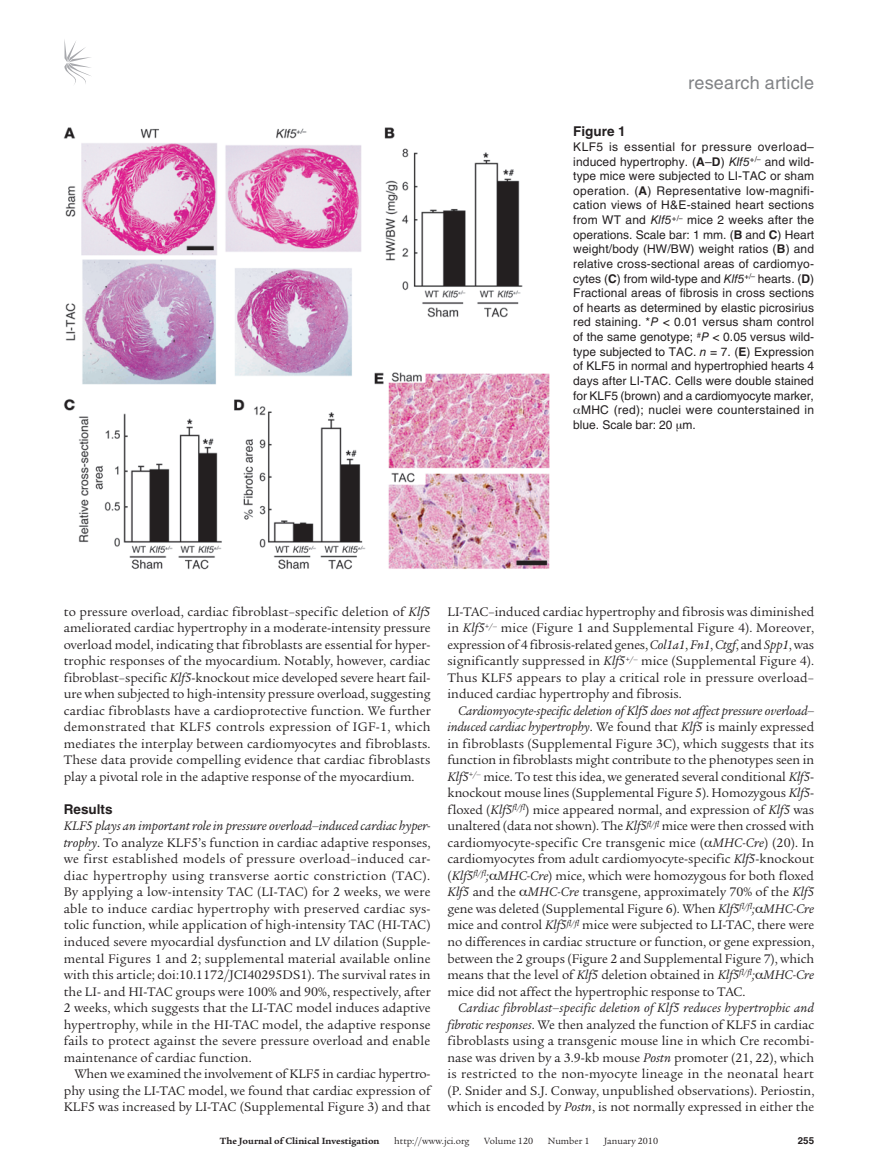
<style>
.page{position:relative;width:878px;height:1174px;background:#fff}
.page>*{position:absolute;margin:0;border:0;box-sizing:border-box;transform-origin:0 0}
.t1{font:18px "Helvetica LT Std";letter-spacing:.01em;color:#808285}
.t2{font:13.5px/16.5px "Legacy Serif Std";color:#231f20;text-align:justify}
.t3{font:700 13.5px "Helvetica LT Std";color:#231f20}
.t4{font:12px "Helvetica LT Std";letter-spacing:.01em;color:#231f20}
.t5{font:12px "Helvetica LT Std";letter-spacing:-.01em;color:#231f20}
.t6{font:12px "Helvetica LT Std";letter-spacing:.035em;color:#231f20}
.t7{font:9.75px "Legacy Serif Std";color:#231f20}
.t8{font:700 9.75px "Legacy Serif Std";color:#231f20}
.t9{font:700 9.75px "Helvetica LT Std";color:#231f20}
.s1{font-weight:700}
.s2{font-style:italic}
</style>
<div class="page">
<svg style="left:64px;top:39px;width:27px;height:45px"></svg>
<img style="left:63px;top:127px;width:487px;height:443px">
<h1 class="t1" style="left:688px;top:72px;width:127px">research article</h1>
<p class="t3" style="left:573px;top:123px;width:54px">Figure 1</p>
<p class="t6" style="left:573px;top:140px;width:242px">KLF5 is essential for pressure overload–</p>
<p class="t4" style="left:573px;top:154px;width:242px">induced hypertrophy. (<span class="s1">A</span>–<span class="s1">D</span>) <span class="s2">Klf5</span><sup>+/–</sup> and wild-</p>
<p class="t4" style="left:573px;top:169px;width:242px">type mice were subjected to LI-TAC or sham</p>
<p class="t4" style="left:573px;top:184px;width:242px">operation. (<span class="s1">A</span>) Representative low-magnifi-</p>
<p class="t4" style="left:573px;top:198px;width:242px">cation views of H&amp;E-stained heart sections</p>
<p class="t4" style="left:573px;top:213px;width:242px">from WT and <span class="s2">Klf5</span><sup>+/–</sup> mice 2 weeks after the</p>
<p class="t4" style="left:573px;top:227px;width:242px">operations. Scale bar: 1 mm. (<span class="s1">B</span> and <span class="s1">C</span>) Heart</p>
<p class="t4" style="left:573px;top:242px;width:242px">weight/body (HW/BW) weight ratios (<span class="s1">B</span>) and</p>
<p class="t4" style="left:573px;top:257px;width:242px">relative cross-sectional areas of cardiomyo-</p>
<p class="t4" style="left:573px;top:271px;width:242px">cytes (<span class="s1">C</span>) from wild-type and <span class="s2">Klf5</span><sup>+/–</sup> hearts. (<span class="s1">D</span>)</p>
<p class="t4" style="left:573px;top:286px;width:242px">Fractional areas of fibrosis in cross sections</p>
<p class="t4" style="left:573px;top:301px;width:242px">of hearts as determined by elastic picrosirius</p>
<p class="t4" style="left:573px;top:315px;width:242px">red staining. *<span class="s2">P &lt;</span> 0.01 versus sham control</p>
<p class="t4" style="left:573px;top:330px;width:242px">of the same genotype; <sup>#</sup><span class="s2">P &lt;</span> 0.05 versus wild-</p>
<p class="t4" style="left:573px;top:344px;width:242px">type subjected to TAC. <span class="s2">n =</span> 7. (<span class="s1">E</span>) Expression</p>
<p class="t4" style="left:573px;top:359px;width:242px">of KLF5 in normal and hypertrophied hearts 4</p>
<p class="t4" style="left:573px;top:374px;width:242px">days after LI-TAC. Cells were double stained</p>
<p class="t5" style="left:573px;top:388px;width:242px">for KLF5 (brown) and a cardiomyocyte marker,</p>
<p class="t4" style="left:581px;top:403px;width:234px">MHC (red); nuclei were counterstained in</p>
<p class="t4" style="left:573px;top:418px;width:124px">blue. Scale bar: 20 m.</p>
<p class="t2" style="left:64px;top:603px;width:368px">to pressure overload, cardiac fibroblast–specific deletion of <span class="s2">Klf5 </span>ameliorated cardiac hypertrophy in a moderate-intensity pressure overload model, indicating that fibroblasts are essential for hyper&shy;trophic responses of the myocardium. Notably, however, cardiac fibroblast–specific <span class="s2">Klf5</span>-knockout mice developed severe heart fail&shy;ure when subjected to high-intensity pressure overload, suggesting cardiac fibroblasts have a cardioprotective function. We further demonstrated that KLF5 controls expression of IGF-1, which mediates the interplay between cardiomyocytes and fibroblasts.<br>These data provide compelling evidence that cardiac fibroblasts play a pivotal role in the adaptive response of the myocardium.</p>
<p class="t3" style="left:64px;top:801px;width:50px">Results</p>
<p class="t2" style="left:64px;top:818px;width:368px"><span class="s2">KLF5 plays an important role in pressure overload–induced cardiac hyper&shy;trophy</span>. To analyze KLF5’s function in cardiac adaptive responses, we first established models of pressure overload–induced car&shy;diac hypertrophy using transverse aortic constriction (TAC).<br>By applying a low-intensity TAC (LI-TAC) for 2 weeks, we were able to induce cardiac hypertrophy with preserved cardiac sys&shy;tolic function, while application of high-intensity TAC (HI-TAC) induced severe myocardial dysfunction and LV dilation (Supple&shy;mental Figures 1 and 2; supplemental material available online with this article; doi:10.1172/JCI40295DS1). The survival rates in the LI- and HI-TAC groups were 100% and 90%, respectively, after 2 weeks, which suggests that the LI-TAC model induces adaptive hypertrophy, while in the HI-TAC model, the adaptive response fails to protect against the severe pressure overload and enable maintenance of cardiac function.</p>
<p class="t2" style="left:64px;top:1065px;width:368px;text-indent:11px">When we examined the involvement of KLF5 in cardiac hypertro&shy;phy using the LI-TAC model, we found that cardiac expression of KLF5 was increased by LI-TAC (Supplemental Figure 3) and that</p>
<p class="t2" style="left:447px;top:603px;width:368px">LI-TAC–induced cardiac hypertrophy and fibrosis was diminished in <span class="s2">Klf5</span><sup>+/–</sup> mice (Figure 1 and Supplemental Figure 4). Moreover, expression of 4 fibrosis-related genes, <span class="s2">Col1a1</span>, <span class="s2">Fn1</span>, <span class="s2">Ctgf</span>, and <span class="s2">Spp1</span>, was significantly suppressed in <span class="s2">Klf5</span><sup>+/–</sup> mice (Supplemental Figure 4).<br>Thus KLF5 appears to play a critical role in pressure overload– induced cardiac hypertrophy and fibrosis.</p>
<p class="t2" style="left:447px;top:702px;width:368px;text-indent:11px"><span class="s2">Cardiomyocyte-specific deletion of Klf5 does not affect pressure overload– induced cardiac hypertrophy</span>. We found that <span class="s2">Klf5</span> is mainly expressed in fibroblasts (Supplemental Figure 3C), which suggests that its function in fibroblasts might contribute to the phenotypes seen in <span class="s2">Klf5</span><sup>+/–</sup> mice. To test this idea, we generated several conditional <span class="s2">Klf5</span>- knockout mouse lines (Supplemental Figure 5). Homozygous <span class="s2">Klf5</span>- floxed (<span class="s2">Klf5</span><sup>fl/fl</sup>) mice appeared normal, and expression of <span class="s2">Klf5</span> was unaltered (data not shown). The <span class="s2">Klf5</span><sup>fl/fl</sup> mice were then crossed with cardiomyocyte-specific Cre transgenic mice ( <span class="s2">MHC-Cre</span>) (20). In cardiomyocytes from adult cardiomyocyte-specific <span class="s2">Klf5</span>-knockout (<span class="s2">Klf5</span><sup>fl/fl</sup><span class="s2">; MHC-Cre</span>) mice, which were homozygous for both floxed <span class="s2">Klf5</span> and the <span class="s2">MHC-Cre</span> transgene, approximately 70% of the <span class="s2">Klf5 </span>gene was deleted (Supplemental Figure 6). When <span class="s2">Klf5</span><sup>fl/fl</sup><span class="s2">; MHC-Cre </span>mice and control <span class="s2">Klf5</span><sup>fl/fl</sup> mice were subjected to LI-TAC, there were no differences in cardiac structure or function, or gene expression, between the 2 groups (Figure 2 and Supplemental Figure 7), which means that the level of <span class="s2">Klf5</span> deletion obtained in <span class="s2">Klf5</span><sup>fl/fl</sup><span class="s2">; MHC-Cre </span>mice did not affect the hypertrophic response to TAC.</p>
<p class="t2" style="left:447px;top:999px;width:368px;text-indent:11px"><span class="s2">Cardiac fibroblast–specific deletion of Klf5 reduces hypertrophic and fibrotic responses</span>. We then analyzed the function of KLF5 in cardiac fibroblasts using a transgenic mouse line in which Cre recombi&shy;nase was driven by a 3.9-kb mouse <span class="s2">Postn</span> promoter (21, 22), which is restricted to the non-myocyte lineage in the neonatal heart (P. Snider and S.J. Conway, unpublished observations). Periostin, which is encoded by <span class="s2">Postn</span>, is not normally expressed in either the</p>
<p class="t8" style="left:220px;top:1135px;width:161px">The Journal of Clinical Investigation</p>
<p class="t7" style="left:394px;top:1135px;width:77px">http://www.jci.org</p>
<p class="t7" style="left:484px;top:1135px;width:50px">Volume 120</p>
<p class="t7" style="left:548px;top:1135px;width:43px">Number 1</p>
<p class="t7" style="left:604px;top:1135px;width:55px">January 2010</p>
<p class="t9" style="left:797px;top:1134px;width:18px">255</p>
</div>
